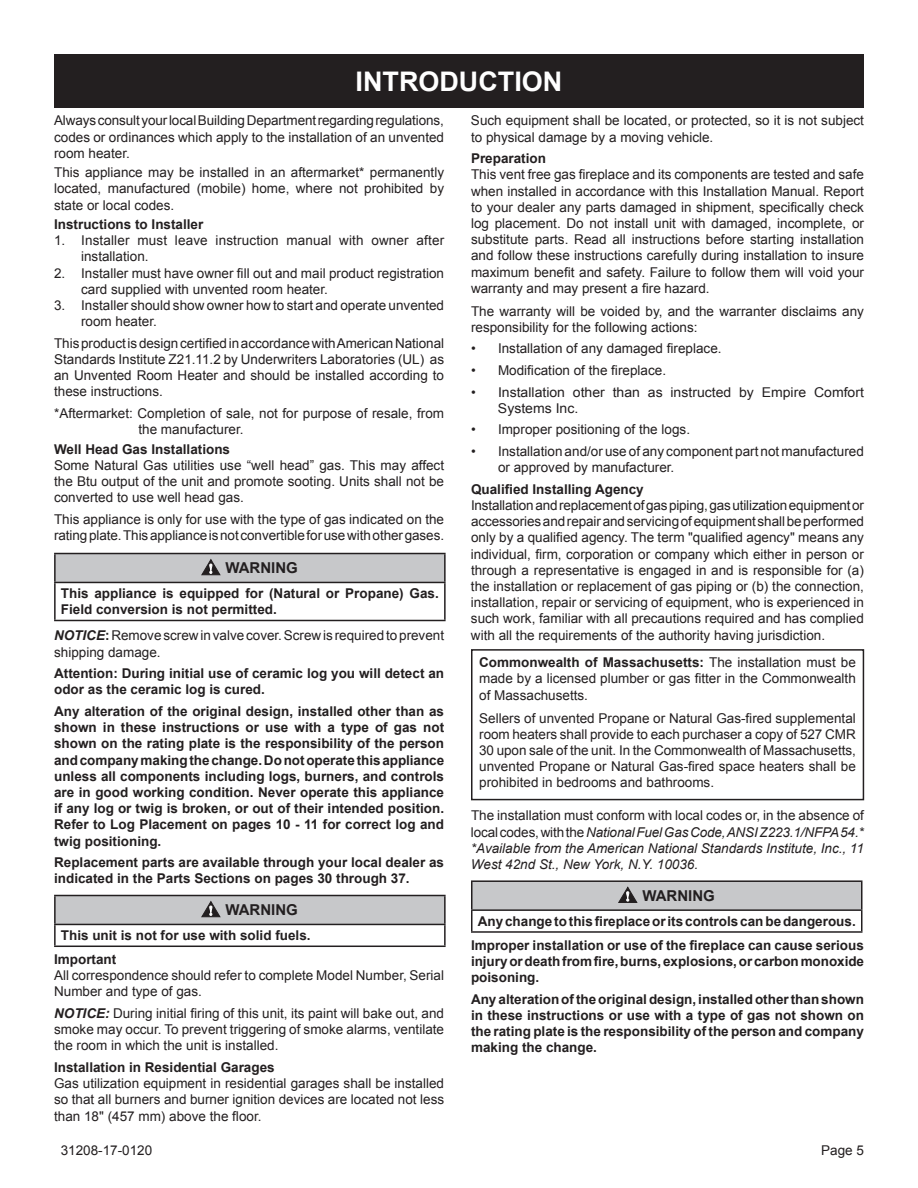
<style>
.page{position:relative;width:918px;height:1188px;background:#fff}
.page>*{position:absolute;margin:0;border:0;box-sizing:border-box;transform-origin:0 0}
.t1{font:700 27px "Arial";color:#fff}
.t2{font:700 15px "Arial";color:#231f20}
.t3{font:13.5px/16.2px "Arial";color:#231f20}
.t4{font:700 13.5px/16.2px "Arial";color:#231f20}
.t5{font:italic 13.5px/16.2px "Arial";color:#231f20;text-align:justify}
.t6{font:italic 700 13.5px "Arial";color:#231f20}
.s1{font-weight:700;font-style:italic}
.s2{font-weight:700}
.s3{font-style:normal}
</style>
<div class="page">
<div style="left:471px;top:649px;width:393px;height:151px;border:2px solid #231f20"></div>
<div style="left:472px;top:881px;width:390px;height:29px;background:#c7c8ca"></div>
<hr style="left:471px;top:880px;width:391px;height:2px;background:#231f20">
<hr style="left:471px;top:909px;width:391px;height:2px;background:#231f20">
<svg style="left:471px;top:882px;width:1px;height:49px"></svg>
<svg style="left:861px;top:882px;width:1px;height:49px"></svg>
<hr style="left:471px;top:931px;width:391px;height:2px;background:#231f20">
<svg style="left:619px;top:887px;width:18px;height:16px"></svg>
<div style="left:55px;top:554px;width:390px;height:28px;background:#c7c8ca"></div>
<hr style="left:54px;top:553px;width:392px;height:1px;background:#231f20">
<hr style="left:54px;top:554px;width:2px;height:28px;background:#231f20">
<hr style="left:444px;top:554px;width:2px;height:28px;background:#231f20">
<hr style="left:54px;top:582px;width:392px;height:1px;background:#231f20">
<hr style="left:54px;top:583px;width:2px;height:37px;background:#231f20">
<hr style="left:444px;top:583px;width:2px;height:37px;background:#231f20">
<hr style="left:54px;top:620px;width:392px;height:1px;background:#231f20">
<svg style="left:202px;top:560px;width:18px;height:15px"></svg>
<div style="left:55px;top:896px;width:390px;height:28px;background:#c7c8ca"></div>
<hr style="left:54px;top:895px;width:392px;height:1px;background:#231f20">
<hr style="left:54px;top:896px;width:2px;height:28px;background:#231f20">
<hr style="left:444px;top:896px;width:2px;height:28px;background:#231f20">
<hr style="left:54px;top:924px;width:392px;height:1px;background:#231f20">
<hr style="left:54px;top:925px;width:2px;height:21px;background:#231f20">
<hr style="left:444px;top:925px;width:2px;height:21px;background:#231f20">
<hr style="left:54px;top:946px;width:392px;height:1px;background:#231f20">
<svg style="left:202px;top:902px;width:18px;height:15px"></svg>
<div style="left:54px;top:54px;width:810px;height:54px;background:#231f20"></div>
<h1 class="t1" style="left:356px;top:63px;width:208px">INTRODUCTION</h1>
<p class="t3" style="left:54px;top:113px;width:392px;text-align:justify">Always consult your local Building Department regarding regulations, codes or ordinances which apply to the installation of an unvented room heater.</p>
<p class="t3" style="left:54px;top:164px;width:392px;text-align:justify">This appliance may be installed in an aftermarket* permanently located, manufactured (mobile) home, where not prohibited by state or local codes.</p>
<p class="t4" style="left:54px;top:217px;width:151px">Instructions to Installer</p>
<p class="t3" style="left:81px;top:232px;width:365px;text-indent:-27px">1. I nstaller must leave instruction manual with owner after installation.</p>
<p class="t3" style="left:81px;top:265px;width:365px;text-indent:-27px">2. Installer must have owner fill out and mail product registration card supplied with unvented room heater.</p>
<p class="t3" style="left:81px;top:297px;width:365px;text-indent:-27px">3. I nstaller should show owner how to start and operate unvented room heater.</p>
<p class="t3" style="left:54px;top:335px;width:392px;text-align:justify">ThisproductisdesigncertifiedinaccordancewithAmericanNational Standards Institute Z21.11.2 by Underwriters Laboratories (UL) as an Unvented Room Heater and should be installed according to these instructions.</p>
<p class="t3" style="left:138px;top:405px;width:307px;text-indent:-84px">*Aftermarket: Completion of sale, not for purpose of resale, from the manufacturer.</p>
<p class="t4" style="left:54px;top:441px;width:178px">Well Head Gas Installations</p>
<p class="t3" style="left:54px;top:457px;width:392px;text-align:justify">Some N atural Gas utilities use “well head” gas. This may affect the Btu output of the unit and promote sooting. Units shall not be converted to use well head gas.</p>
<p class="t3" style="left:54px;top:511px;width:392px">This appliance is only for use with the type of gas indicated on the ratingplate.Thisapplianceisnot convertibleforusewithothergases.</p>
<p class="t2" style="left:225px;top:558px;width:74px">WARNING</p>
<p class="t4" style="left:61px;top:586px;width:380px">This appliance is equipped for (Natural or Propane) Gas.<br>Field conversion is not permitted.</p>
<p class="t3" style="left:54px;top:628px;width:392px"><span class="s1">NOTICE</span><span class="s2">:</span> Removescrewinvalvecover.Screwis requiredtoprevent shipping damage.</p>
<p class="t4" style="left:54px;top:666px;width:392px">Attention: During initial use of ceramic log you will detect an odor as the ceramic log is cured.</p>
<p class="t4" style="left:54px;top:704px;width:392px;text-align:justify">Any alteration of the original design, installed other than as shown in these instructions or use with a type of gas not shown on the rating plate is the responsibility of the person and company making the change. Do not operate this appliance unless all components including logs, burners, and controls are in good working condition. Never operate this appliance if any log or twig is broken, or out of their intended position.<br>Refer to Log Placement on pages 10 - 11 for correct log and twig positioning.</p>
<p class="t4" style="left:54px;top:855px;width:392px">Replacement parts are available through your local dealer as indicated in the Parts Sections on pages 30 through 37.</p>
<p class="t2" style="left:225px;top:900px;width:74px">WARNING</p>
<p class="t4" style="left:54px;top:924px;width:258px;line-height:23.7px;text-indent:7px">This unit is not for use with solid fuels.<br>Important</p>
<p class="t3" style="left:54px;top:967px;width:392px">All correspondence should refer to complete Model Number, Serial<br>Number and type of gas.</p>
<p class="t6" style="left:54px;top:1004px;width:19px">NOTICE</p>
<p class="t3" style="left:54px;top:1005px;width:392px;text-align:justify;text-indent:51px"><span class="s1">:</span> During initial firing of this unit, its paint will bake out, and smoke may occur. To prevent triggering of smoke alarms, ventilate the room in which the unit is installed.</p>
<p class="t4" style="left:54px;top:1060px;width:222px">Installation in Residential Garages</p>
<p class="t3" style="left:54px;top:1075px;width:392px;text-align:justify">Gas utilization equipment in residential garages shall be installed so that all burners and burner ignition devices are located not less than 18" (457 mm) above the floor.</p>
<p class="t3" style="left:471px;top:113px;width:395px">Such equipment shall be located, or protected, so it is not subject to physical damage by a moving vehicle.</p>
<p class="t4" style="left:471px;top:151px;width:77px">Preparation</p>
<p class="t3" style="left:471px;top:167px;width:395px;text-align:justify">This vent free gas fireplace and its components are tested and safe when installed in accordance with this I nstallation Manual. Report to your dealer any parts damaged in shipment, specifically check log placement. Do not install unit with damaged, incomplete, or substitute parts. Read all instructions before starting installation and follow these instructions carefully during installation to insure maximum benefit and safety. Failure to follow them will void your warranty and may present a fire hazard.</p>
<p class="t3" style="left:471px;top:303px;width:394px">The warranty will be voided by, and the warranter disclaims any responsibility for the following actions:</p>
<p class="t3" style="left:471px;top:341px;width:252px">• Installation of any damaged fireplace.</p>
<p class="t3" style="left:471px;top:362px;width:197px">• Modification of the fireplace.</p>
<p class="t3" style="left:498px;top:384px;width:367px;text-indent:-27px">• Installation other than as instructed by Empire Comfort<br>Systems I nc.</p>
<p class="t3" style="left:471px;top:422px;width:221px">• Improper positioning of the logs.</p>
<p class="t3" style="left:498px;top:443px;width:367px;text-indent:-27px">• Installation and/or use of any component part not manufactured or approved by manufacturer.</p>
<p class="t4" style="left:471px;top:481px;width:174px">Qualified Installing Agency</p>
<p class="t3" style="left:471px;top:497px;width:395px;text-align:justify">Installationandreplacementofgaspiping,gasutilizationequipmentor accessoriesandrepairandservicingofequipmentshallbeperformed only by a qualified agency. The term "qualified agency" means any individual, firm, corporation or company which either in person or through a representative is engaged in and is responsible for (a) the installation or replacement of gas piping or (b) the connection, installation, repair or servicing of equipment, who is experienced in such work, familiar with all precautions required and has complied with all the requirements of the authority having jurisdiction.</p>
<p class="t3" style="left:479px;top:655px;width:378px;text-align:justify"><span class="s2">Commonwealth of Massachusetts:</span> The installation must be made by a licensed plumber or gas fitter in the Commonwealth of Massachusetts.</p>
<p class="t3" style="left:479px;top:710px;width:378px;text-align:justify">Sellers of unvented Propane or Natural Gas-fired supplemental room heaters shall provide to each purchaser a copy of 527 CMR 30 upon sale of the unit. I n the Commonwealth of Massachusetts, unvented Propane or Natural Gas-fired space heaters shall be prohibited in bedrooms and bathrooms.</p>
<p class="t5" style="left:471px;top:808px;width:394px"><span class="s3">The installation must conform with local codes or, in the absence of local codes, with the</span> National Fuel Gas Code, ANSI Z223.1/NFPA 54.* *Available from the American National Standards Institute, Inc., 11<br>West 42nd St., New York, N.Y. 10036.</p>
<p class="t2" style="left:642px;top:886px;width:74px">WARNING</p>
<p class="t4" style="left:471px;top:910px;width:394px;line-height:23.7px;text-align:center">Any change to this fireplace or its controls can be dangerous.<br>Improper installation or use of the fireplace can cause serious</p>
<p class="t4" style="left:471px;top:953px;width:395px">injury or death from fire, burns, explosions, or carbon monoxide poisoning.</p>
<p class="t4" style="left:471px;top:991px;width:395px;text-align:justify">Any alteration of the original design, installed other than shown in these instructions or use with a type of gas not shown on the rating plate is the responsibility of the person and company making the change.</p>
<p class="t3" style="left:61px;top:1143px;width:93px">31208-17-0120</p>
<p class="t3" style="left:821px;top:1143px;width:44px">Page 5</p>
</div>
